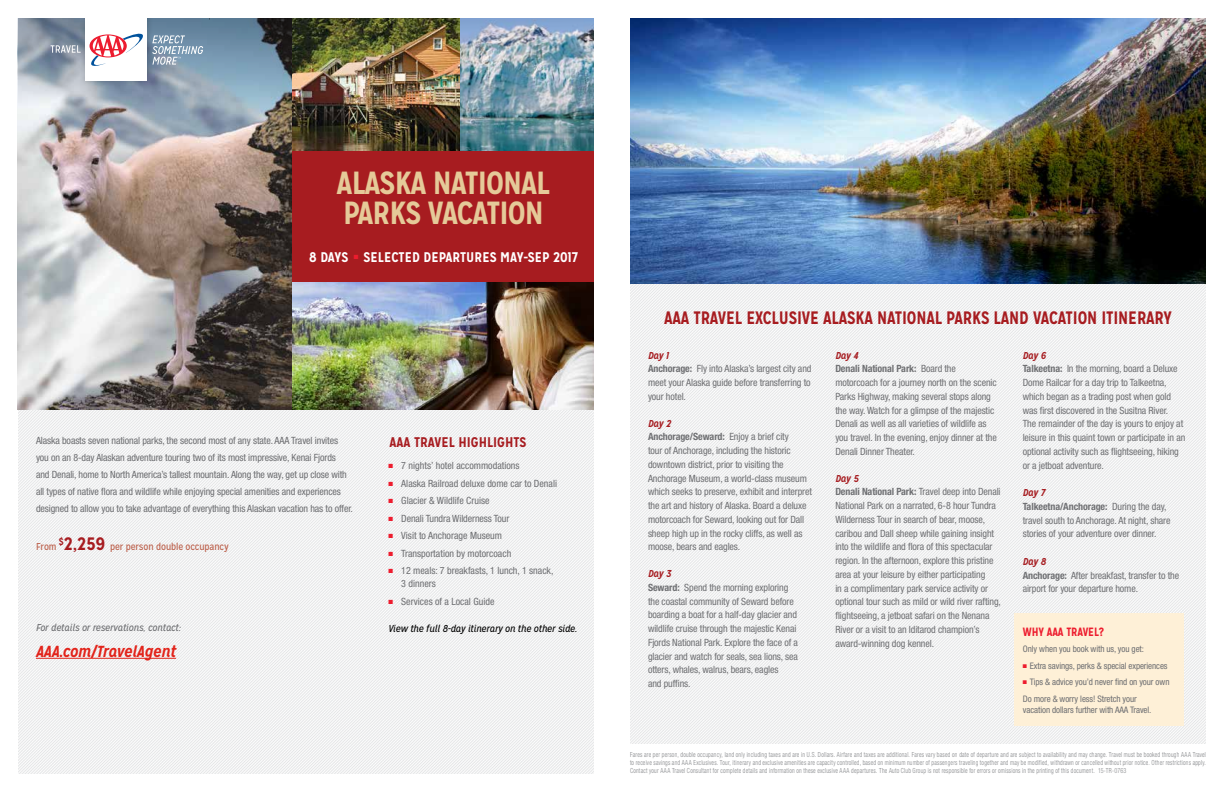
<style>
.page{position:relative;width:1224px;height:792px;background:#fff}
.page>*{position:absolute;margin:0;border:0;box-sizing:border-box;transform-origin:0 0}
.t1{font:700 32px/30px "Mission Gothic";letter-spacing:-.03em;color:#e5ca99}
.t2{font:700 18px "Mission Gothic";letter-spacing:-.01em;color:#a71c20;scale:.95 1}
.t3{font:italic 700 16px "Mission Gothic";letter-spacing:-.01em;color:#e2231a}
.t4{font:700 14px "Mission Gothic";color:#fff}
.t5{font:700 14px "Mission Gothic";color:#a71c20}
.t6{font:700 12px "Mission Gothic";letter-spacing:-.01em;color:#ed1c2e;scale:.95 1}
.t7{font:condensed 10px/13.8px "Helvetica Neue LT Std";letter-spacing:-.01em;color:#6f7073}
.t8{font:condensed 10px/17px "Helvetica Neue LT Std";letter-spacing:-.01em;color:#6d6e71}
.t9{font:italic 10px "Mission Gothic";letter-spacing:-.01em;color:#000}
.t10{font:10px "Mission Gothic";letter-spacing:-.01em;color:#bc5f4a}
.t11{font:italic 10px "Mission Gothic";letter-spacing:-.01em;color:#6d6e71}
.t12{font:italic 700 10px "Mission Gothic";letter-spacing:-.015em;color:#a71f23}
.t13{font:condensed 9px/16.4px "Helvetica Neue LT Std";letter-spacing:-.01em;color:#6d6e71}
.t14{font:300 condensed 7px/8px "Helvetica Neue LT Std";letter-spacing:.03em;color:#808285;text-align:justify;scale:.85 1}
.s1{font-weight:700;font-size:18px;color:#a71c20}
.s2{color:#ed1c2e}
.s3{font-weight:700}
</style>
<div class="page">
<img style="left:630px;top:18px;width:576px;height:725px">
<img style="left:18px;top:410px;width:576px;height:364px">
<img style="left:18px;top:106px;width:274px;height:304px">
<svg style="left:18px;top:18px;width:274px;height:88px;background:#8498a9"></svg>
<img style="left:460px;top:18px;width:134px;height:133px">
<img style="left:292px;top:282px;width:302px;height:128px">
<img style="left:292px;top:18px;width:168px;height:133px">
<hr style="left:36px;top:658px;width:140px;height:1px;background:#e2231a">
<div style="left:1014px;top:614px;width:170px;height:112px;background:#fef0d7"></div>
<div style="left:292px;top:151px;width:302px;height:131px;background:#a71c20"></div>
<img style="left:77px;top:18px;width:78px;height:70px">
<div style="left:85px;top:18px;width:62px;height:63px;background:#fff"></div>
<svg style="left:90px;top:33px;width:53px;height:33px"></svg>
<svg style="left:152px;top:35px;width:51px;height:30px;background:#92a9bc"></svg>
<svg style="left:51px;top:45px;width:30px;height:8px"></svg>
<h1 class="t1" style="left:337px;top:168px;width:215px">ALASKA NATIONAL<br>PARKS VACATION</h1>
<h3 class="t4" style="left:309px;top:249px;width:270px">8 DAYS <sup>■</sup> SELECTED DEPARTURES MAY-SEP 2017</h3>
<p class="t8" style="left:36px;top:432px;width:318px">Alaska boasts seven national parks, the second most of any state. AAA Travel invites you on an 8-day Alaskan adventure touring two of its most impressive, Kenai Fjords<br>and Denali, home to North America’s tallest mountain. Along the way, get up close with all types of native flora and wildlife while enjoying special amenities and experiences designed to allow you to take advantage of everything this Alaskan vacation has to offer.</p>
<p class="t10" style="left:36px;top:540px;width:194px">From <sup>$</sup><span class="s1">2,259</span> per person double occupancy</p>
<p class="t11" style="left:36px;top:621px;width:146px">For details or reservations, contact:</p>
<h3 class="t3" style="left:36px;top:641px;width:142px">AAA.com/TravelAgent</h3>
<h3 class="t5" style="left:389px;top:434px;width:138px">AAA TRAVEL HIGHLIGHTS</h3>
<p class="t8" style="left:388px;top:457px;width:133px"><span class="s2">■</span> 7 nights’ hotel accommodations</p>
<p class="t8" style="left:388px;top:475px;width:170px"><span class="s2">■</span> Alaska Railroad deluxe dome car to Denali</p>
<p class="t8" style="left:388px;top:492px;width:103px"><span class="s2">■</span> Glacier &amp; Wildlife Cruise</p>
<p class="t8" style="left:388px;top:510px;width:122px"><span class="s2">■</span> Denali Tundra Wilderness Tour</p>
<p class="t8" style="left:388px;top:527px;width:115px"><span class="s2">■</span> Visit to Anchorage Museum</p>
<p class="t8" style="left:388px;top:545px;width:124px"><span class="s2">■</span> Transportation by motorcoach</p>
<p class="t8" style="left:401px;top:564px;width:154px;line-height:13px;text-indent:-13px"><span class="s2">■</span> 12 meals: 7 breakfasts, 1 lunch, 1 snack,<br>3 dinners</p>
<p class="t8" style="left:388px;top:593px;width:108px"><span class="s2">■</span> Services of a Local Guide</p>
<p class="t9" style="left:388px;top:623px;width:190px">View the full 8-day itinerary on the other side.</p>
<h2 class="t2" style="left:664px;top:307px;width:536px">AAA TRAVEL EXCLUSIVE ALASKA NATIONAL PARKS LAND VACATION ITINERARY</h2>
<p class="t12" style="left:648px;top:349px;width:22px">Day 1</p>
<p class="t7" style="left:648px;top:362px;width:165px;text-align:justify"><span class="s3">Anchorage:</span> Fly into Alaska’s largest city and meet your Alaska guide before transferring to your hotel.</p>
<p class="t12" style="left:648px;top:417px;width:25px">Day 2</p>
<p class="t7" style="left:648px;top:430px;width:166px"><span class="s3">Anchorage/Seward:</span> Enjoy a brief city<br>tour of Anchorage, including the historic downtown district, prior to visiting the Anchorage Museum, a world-class museum which seeks to preserve, exhibit and interpret the art and history of Alaska. Board a deluxe motorcoach for Seward, looking out for Dall sheep high up in the rocky cliffs, as well as moose, bears and eagles.</p>
<p class="t12" style="left:648px;top:567px;width:25px">Day 3</p>
<p class="t7" style="left:648px;top:580px;width:152px"><span class="s3">Seward:</span> Spend the morning exploring the coastal community of Seward before boarding a boat for a half-day glacier and wildlife cruise through the majestic Kenai Fjords National Park. Explore the face of a glacier and watch for seals, sea lions, sea otters, whales, walrus, bears, eagles<br>and puffins.</p>
<p class="t12" style="left:1023px;top:349px;width:25px">Day 6</p>
<p class="t7" style="left:1023px;top:362px;width:164px"><span class="s3">Talkeetna:</span> In the morning, board a Deluxe Dome Railcar for a day trip to Talkeetna, which began as a trading post when gold was first discovered in the Susitna River.<br>The remainder of the day is yours to enjoy at leisure in this quaint town or participate in an optional activity such as flightseeing, hiking or a jetboat adventure.</p>
<p class="t12" style="left:1023px;top:486px;width:24px">Day 7</p>
<p class="t7" style="left:1023px;top:499px;width:149px"><span class="s3">Talkeetna/Anchorage:</span> During the day, travel south to Anchorage. At night, share stories of your adventure over dinner.</p>
<p class="t12" style="left:1023px;top:555px;width:25px">Day 8</p>
<p class="t7" style="left:1023px;top:568px;width:158px"><span class="s3">Anchorage:</span> After breakfast, transfer to the airport for your departure home.</p>
<p class="t6" style="left:1023px;top:624px;width:87px">WHY AAA TRAVEL?</p>
<p class="t13" style="left:1023px;top:641px;width:123px">Only when you book with us, you get:</p>
<p class="t13" style="left:1023px;top:657px;width:146px"><span class="s2">■</span> Extra savings, perks &amp; special experiences</p>
<p class="t13" style="left:1023px;top:674px;width:148px"><span class="s2">■</span> Tips &amp; advice you’d never find on your own<br>Do more &amp; worry less! Stretch your</p>
<p class="t13" style="left:1023px;top:701px;width:130px">vacation dollars further with AAA Travel.</p>
<p class="t12" style="left:835px;top:349px;width:25px">Day 4</p>
<p class="t7" style="left:835px;top:362px;width:163px"><span class="s3">Denali National Park:</span> Board the motorcoach for a journey north on the scenic Parks Highway, making several stops along the way. Watch for a glimpse of the majestic Denali as well as all varieties of wildlife as you travel. In the evening, enjoy dinner at the Denali Dinner Theater.</p>
<p class="t12" style="left:835px;top:472px;width:25px">Day 5</p>
<p class="t7" style="left:835px;top:485px;width:167px"><span class="s3">Denali National Park:</span> Travel deep into Denali National Park on a narrated, 6-8 hour Tundra Wilderness Tour in search of bear, moose, caribou and Dall sheep while gaining insight into the wildlife and flora of this spectacular region. In the afternoon, explore this pristine area at your leisure by either participating<br>in a complimentary park service activity or optional tour such as mild or wild river rafting, flightseeing, a jetboat safari on the Nenana River or a visit to an Iditarod champion’s award-winning dog kennel.</p>
<p class="t14" style="left:630px;top:750px;width:679px">Fares are per person, double occupancy, land only including taxes and are in U.S. Dollars. Airfare and taxes are additional. Fares vary based on date of departure and are subject to availability and may change. Travel must be booked through AAA Travel to receive savings and AAA Exclusives. Tour, itinerary and exclusive amenities are capacity controlled, based on minimum number of passengers traveling together and may be modified, withdrawn or cancelled without prior notice. Other restrictions apply.<br>Contact your AAA Travel Consultant for complete details and information on these exclusive AAA departures. The Auto Club Group is not responsible for errors or omissions in the printing of this document. 15-TR-0763</p>
</div>
